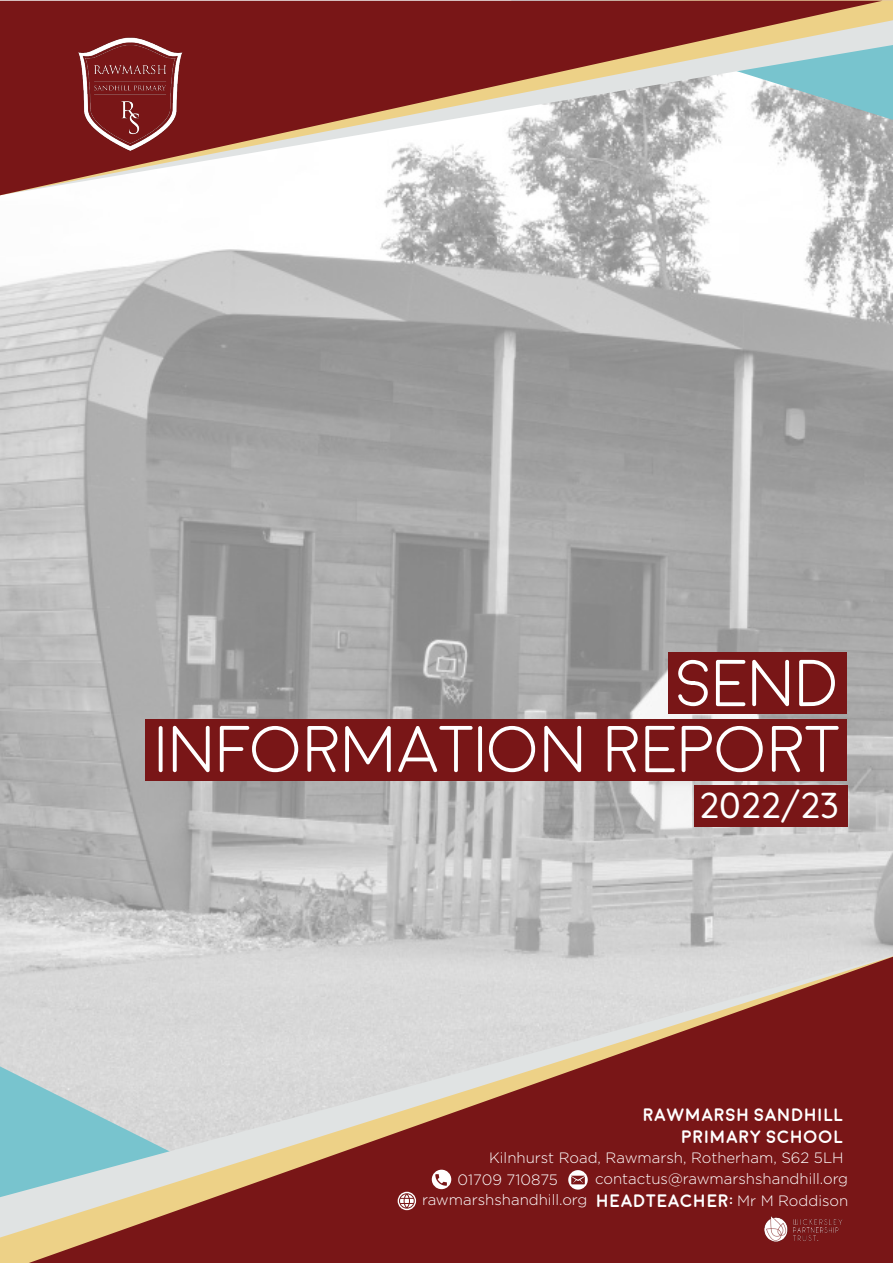
<style>
.page{position:relative;width:893px;height:1263px;background:#fff}
.page>*{position:absolute;margin:0;border:0;box-sizing:border-box;transform-origin:0 0}
.t1{font:300 66px "Moon";color:#fff}
.t2{font:500 36px "Quicksand";color:#fff}
.t3{font:700 18px "Moon";color:#fff}
.t4{font:300 15px "Gotham";color:#fff}
</style>
<div class="page">
<img style="left:0;top:195px;width:893px;height:757px">
<svg style="left:604px;top:0;width:289px;height:1px"></svg>
<svg style="left:0;top:1px;width:882px;height:194px"></svg>
<img style="left:56px;top:20px;width:149px;height:150px">
<svg style="left:0;top:952px;width:893px;height:311px;fill:#d6d5d5"></svg>
<svg style="left:29px;top:957px;width:864px;height:306px"></svg>
<div style="left:432px;top:1170px;width:19px;height:19px;background:#fff;border-radius:50%"></div>
<svg style="left:435px;top:1174px;width:12px;height:12px"></svg>
<svg style="left:568px;top:1170px;width:20px;height:19px"></svg>
<svg style="left:571px;top:1176px;width:14px;height:8px"></svg>
<svg style="left:398px;top:1192px;width:18px;height:18px"></svg>
<svg style="left:399px;top:1193px;width:16px;height:15px"></svg>
<img style="left:764px;top:1216px;width:79px;height:27px">
<div style="left:668px;top:652px;width:179px;height:62px;background:#791617"></div>
<div style="left:145px;top:719px;width:702px;height:61px;background:#791617"></div>
<div style="left:694px;top:785px;width:153px;height:41px;background:#791617"></div>
<p class="t1" style="left:676px;top:651px;width:166px">SEND</p>
<p class="t1" style="left:155px;top:717px;width:687px">INFORMATION REPORT</p>
<p class="t2" style="left:699px;top:778px;width:141px">2022/23</p>
<p class="t3" style="left:643px;top:1106px;width:202px">RAWMARSH SANDHILL</p>
<p class="t3" style="left:681px;top:1127px;width:164px">PRIMARY SCHOOL</p>
<p class="t4" style="left:489px;top:1148px;width:356px">Kilnhurst Road, Rawmarsh, Rotherham, S62 5LH</p>
<p class="t4" style="left:458px;top:1170px;width:102px">01709 710875</p>
<p class="t4" style="left:595px;top:1169px;width:255px">contactus@rawmarshshandhill.org</p>
<p class="t4" style="left:422px;top:1190px;width:167px">rawmarshshandhill.org</p>
<p class="t3" style="left:596px;top:1192px;width:139px">HEADTEACHER:</p>
<p class="t4" style="left:737px;top:1191px;width:113px">Mr M Roddison</p>
</div>
